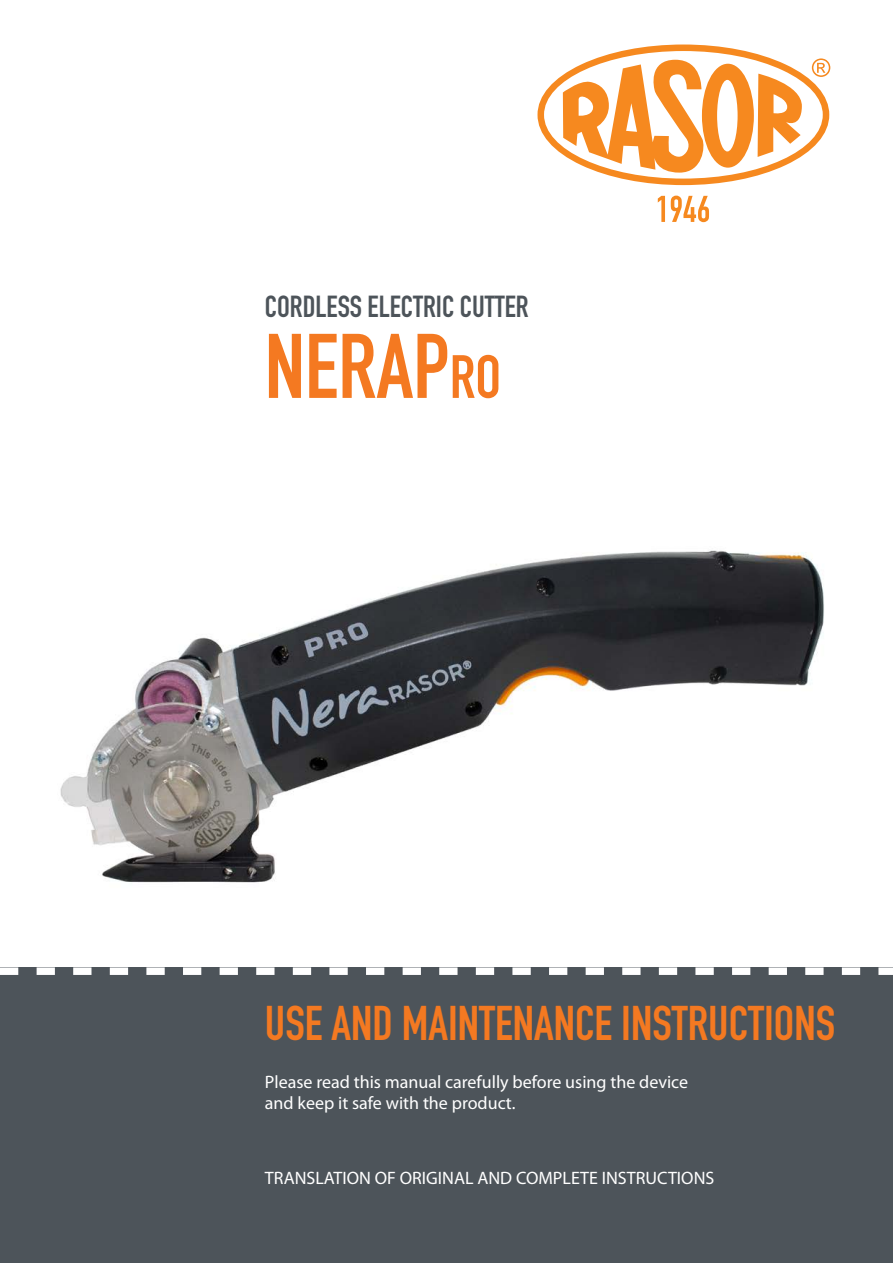
<style>
.page{position:relative;width:893px;height:1263px;background:#fff}
.page>*{position:absolute;margin:0;border:0;box-sizing:border-box;transform-origin:0 0}
.t1{font:700 90px "DIN Condensed";color:#f47921}
.t2{font:700 48px "DIN Condensed";color:#f47921}
.t3{font:700 30px "DIN Condensed";color:#4d545a}
.t4{font:18px/21px "Myriad Pro";color:#fff}
.s1{font-size:60px}
</style>
<div class="page">
<div style="left:0;top:968px;width:893px;height:295px;background:#4d545a"></div>
<svg style="left:658px;top:196px;width:7px;height:26px"></svg>
<svg style="left:671px;top:196px;width:38px;height:26px"></svg>
<svg style="left:537px;top:45px;width:293px;height:140px"></svg>
<svg style="left:0;top:967px;width:893px;height:8px"></svg>
<img style="left:60px;top:550px;width:764px;height:333px">
<h3 class="t3" style="left:265px;top:286px;width:265px">CORDLESS ELECTRIC CUTTER</h3>
<h1 class="t1" style="left:265px;top:306px;width:237px">NERAP<span class="s1">RO</span></h1>
<h2 class="t2" style="left:265px;top:991px;width:572px">USE AND MAINTENANCE INSTRUCTIONS</h2>
<p class="t4" style="left:265px;top:1072px;width:425px">Please read this manual carefully before using the device and keep it safe with the product.</p>
<p class="t4" style="left:265px;top:1168px;width:451px">TRANSLATION OF ORIGINAL AND COMPLETE INSTRUCTIONS</p>
</div>
